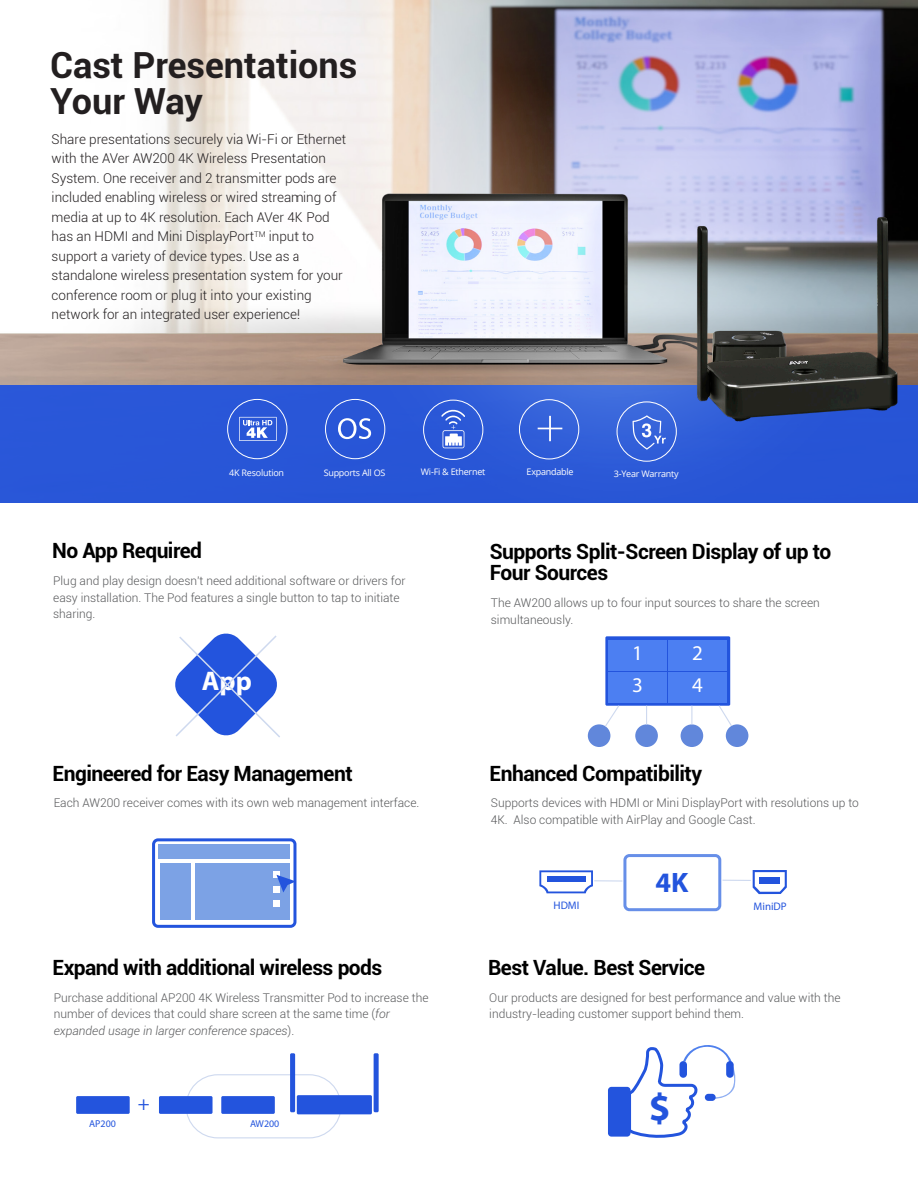
<style>
.page{position:relative;width:918px;height:1188px;background:#fff}
.page>*{position:absolute;margin:0;border:0;box-sizing:border-box;transform-origin:0 0}
.t1{font:700 39.15px "Myriad Pro";color:#2354dd}
.t2{font:700 36px/36px "Roboto";color:#231f20}
.t3{font:700 28.2px "Myriad Pro";color:#2354dd}
.t4{font:700 27px "Myriad Pro";color:#fff}
.t5{font:700 21px/21px "Roboto";letter-spacing:-.025em;color:#000}
.t6{font:21px "Myriad Pro";color:#fff}
.t7{font:19.95px "Myriad Pro";color:#2354dd}
.t8{font:300 13.5px/19.5px "Roboto";color:#231f20}
.t9{font:300 12px/16.5px "Roboto";color:#58595b}
.t10{font:10.95px "Myriad Pro";color:#2354dd}
.t11{font:10.05px "Myriad Pro";color:#2354dd}
.t12{font:9px "Open Sans";letter-spacing:-.025em;color:#fff}
.s1{font-style:italic}
</style>
<div class="page">
<img style="left:0;top:0;width:297px;height:385px">
<div style="left:0;top:385px;width:918px;height:118px;background:#2354dd"></div>
<div style="left:227px;top:399px;width:60px;height:60px;border:1px solid #fff;border-radius:50%"></div>
<svg style="left:239px;top:417px;width:38px;height:24px"></svg>
<img style="left:297px;top:0;width:621px;height:460px">
<img style="left:442px;top:138px;width:476px;height:325px">
<svg style="left:175px;top:633px;width:105px;height:105px"></svg>
<div style="left:588px;top:724px;width:22px;height:23px;background:#6187db;border-radius:50%"></div>
<div style="left:635px;top:724px;width:23px;height:23px;background:#6187db;border-radius:50%"></div>
<div style="left:681px;top:724px;width:22px;height:23px;background:#6187db;border-radius:50%"></div>
<div style="left:726px;top:724px;width:22px;height:23px;background:#6187db;border-radius:50%"></div>
<svg style="left:605px;top:636px;width:125px;height:70px;fill:#2354dd"></svg>
<div style="left:608px;top:640px;width:59px;height:30px;background:#4c7ff2"></div>
<div style="left:608px;top:672px;width:59px;height:30px;background:#4c7ff2"></div>
<div style="left:668px;top:640px;width:59px;height:30px;background:#4c7ff2"></div>
<div style="left:668px;top:672px;width:59px;height:30px;background:#4c7ff2"></div>
<svg style="left:604px;top:704px;width:16px;height:24px"></svg>
<svg style="left:646px;top:706px;width:1px;height:18px"></svg>
<svg style="left:691px;top:706px;width:1px;height:18px"></svg>
<svg style="left:718px;top:704px;width:15px;height:23px"></svg>
<div style="left:152px;top:838px;width:144px;height:90px;border:3px solid #2354dd;border-radius:4px"></div>
<div style="left:159px;top:845px;width:131px;height:14px;background:#7ca2e5"></div>
<div style="left:160px;top:863px;width:30px;height:57px;background:#7ca2e5"></div>
<div style="left:195px;top:863px;width:95px;height:57px;background:#7ca2e5"></div>
<div style="left:273px;top:886px;width:7px;height:7px;background:#fff"></div>
<div style="left:273px;top:871px;width:7px;height:7px;background:#fff"></div>
<div style="left:273px;top:900px;width:7px;height:7px;background:#fff"></div>
<svg style="left:277px;top:875px;width:19px;height:17px"></svg>
<svg style="left:539px;top:870px;width:54px;height:23px"></svg>
<div style="left:547px;top:877px;width:38px;height:5px;background:#2354dd"></div>
<div style="left:623px;top:854px;width:98px;height:57px;border:3px solid #678fe8;border-radius:4px"></div>
<hr style="left:594px;top:880px;width:28px;height:2px;background:#ced9ef">
<svg style="left:723px;top:870px;width:64px;height:24px"></svg>
<div style="left:608px;top:1087px;width:23px;height:50px;background:#2354dd;border-radius:3px"></div>
<svg style="left:627px;top:1045px;width:109px;height:93px"></svg>
<div style="left:705px;top:1094px;width:11px;height:7px;background:#2354dd;border-radius:4px"></div>
<div style="left:726px;top:1061px;width:8px;height:17px;background:#2354dd;border-radius:4px"></div>
<div style="left:679px;top:1061px;width:8px;height:17px;background:#2354dd;border-radius:4px"></div>
<div style="left:186px;top:1074px;width:155px;height:64px;border:1px solid #ced9ef;border-radius:32px"></div>
<div style="left:290px;top:1053px;width:5px;height:59px;background:#2354dd;border-radius:2px"></div>
<div style="left:374px;top:1053px;width:5px;height:59px;background:#2354dd;border-radius:2px"></div>
<div style="left:297px;top:1095px;width:75px;height:19px;background:#2354dd;border-radius:2px"></div>
<div style="left:221px;top:1096px;width:54px;height:18px;background:#2354dd;border-radius:2px"></div>
<div style="left:159px;top:1096px;width:54px;height:18px;background:#2354dd;border-radius:2px"></div>
<div style="left:76px;top:1096px;width:54px;height:18px;background:#2354dd;border-radius:2px"></div>
<h2 class="t2" style="left:50px;top:45px;width:309px">Cast Presentations<br>Your Way</h2>
<p class="t8" style="left:52px;top:129px;width:296px">Share presentations securely via Wi-Fi or Ethernet with the AVer AW200 4K Wireless Presentation System. One receiver and 2 transmitter pods are included enabling wireless or wired streaming of media at up to 4K resolution. Each AVer 4K Pod has an HDMI and Mini DisplayPort<sup>TM</sup> input to support a variety of device types. Use as a standalone wireless presentation system for your conference room or plug it into your existing network for an integrated user experience!</p>
<p class="t12" style="left:229px;top:466px;width:56px">4K Resolution</p>
<p class="t12" style="left:324px;top:466px;width:63px">Supports All OS</p>
<p class="t12" style="left:421px;top:465px;width:66px">Wi-Fi &amp; Ethernet</p>
<p class="t12" style="left:527px;top:465px;width:49px">Expandable</p>
<p class="t12" style="left:614px;top:467px;width:66px">3-Year Warranty</p>
<h3 class="t5" style="left:52px;top:540px;width:152px">No App Required</h3>
<p class="t9" style="left:53px;top:572px;width:354px">Plug and play design doesn't need additional software or drivers for easy installation. The Pod features a single button to tap to initiate sharing.</p>
<h3 class="t4" style="left:202px;top:663px;width:51px">App</h3>
<h3 class="t5" style="left:53px;top:762px;width:302px">Engineered for Easy Management</h3>
<p class="t9" style="left:54px;top:794px;width:367px">Each AW200 receiver comes with its own web management interface.</p>
<h3 class="t5" style="left:53px;top:956px;width:331px">Expand with additional wireless pods</h3>
<p class="t9" style="left:54px;top:989px;width:376px">Purchase additional AP200 4K Wireless Transmitter Pod to increase the number of devices that could share screen at the same time (<span class="s1">for expanded usage in larger conference spaces</span>).</p>
<p class="t11" style="left:89px;top:1117px;width:28px">AP200</p>
<h3 class="t7" style="left:138px;top:1092px;width:13px">+</h3>
<p class="t11" style="left:250px;top:1118px;width:31px">AW200</p>
<h3 class="t5" style="left:490px;top:541px;width:343px">Supports Split-Screen Display of up to<br>Four Sources</h3>
<p class="t9" style="left:491px;top:594px;width:331px">The AW200 allows up to four input sources to share the screen simultaneously.</p>
<h3 class="t6" style="left:632px;top:640px;width:12px">1</h3>
<h3 class="t6" style="left:692px;top:640px;width:12px">2</h3>
<h3 class="t6" style="left:632px;top:672px;width:12px">3</h3>
<h3 class="t6" style="left:692px;top:672px;width:12px">4</h3>
<h3 class="t5" style="left:490px;top:762px;width:214px">Enhanced Compatibility</h3>
<p class="t9" style="left:491px;top:794px;width:370px">Supports devices with HDMI or Mini DisplayPort with resolutions up to<br>4K. Also compatible with AirPlay and Google Cast.</p>
<h3 class="t3" style="left:656px;top:864px;width:34px">4K</h3>
<p class="t10" style="left:554px;top:899px;width:27px">HDMI</p>
<p class="t10" style="left:753px;top:899px;width:35px">MiniDP</p>
<h3 class="t5" style="left:488px;top:956px;width:219px">Best Value. Best Service</h3>
<p class="t9" style="left:489px;top:989px;width:353px">Our products are designed for best performance and value with the industry-leading customer support behind them.</p>
<h1 class="t1" style="left:649px;top:1082px;width:23px">$</h1>
</div>
